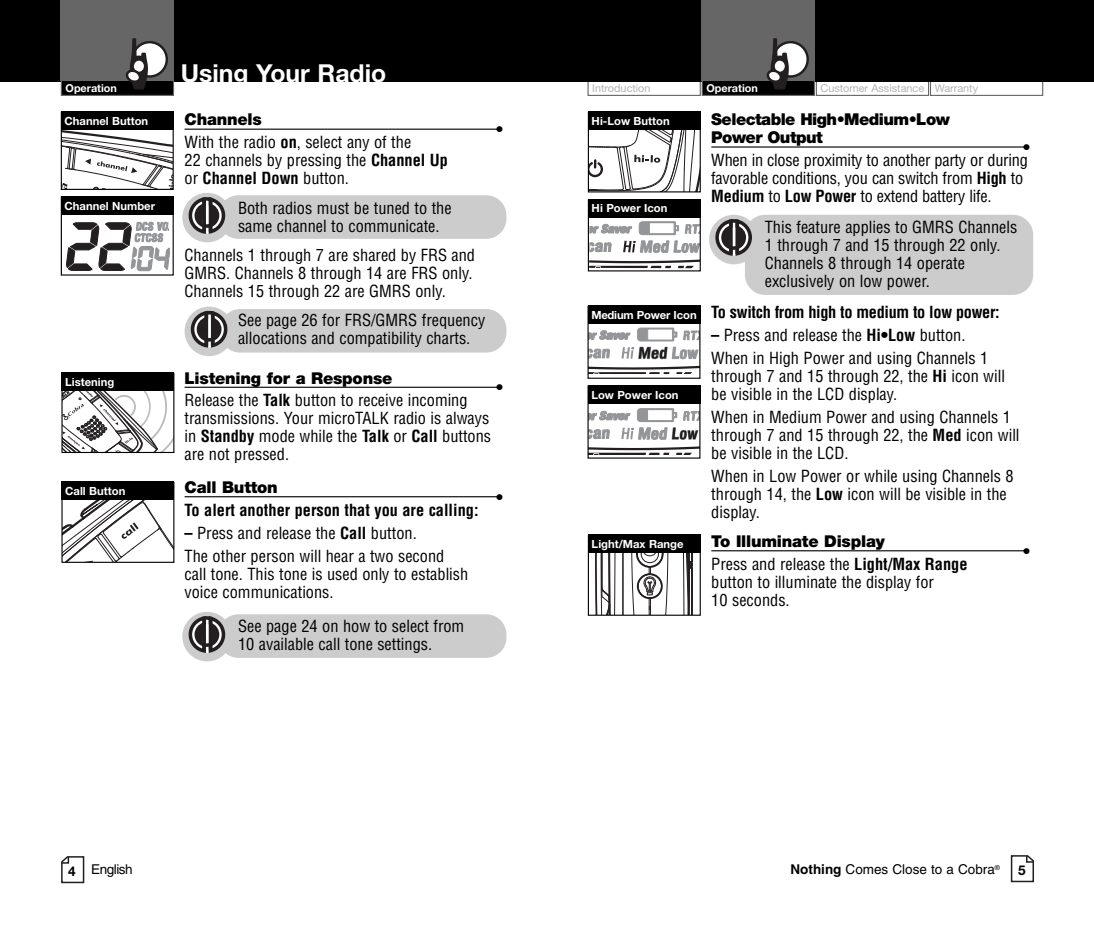
<style>
.page{position:relative;width:1094px;height:932px;background:#fff}
.page>*{position:absolute;margin:0;border:0;box-sizing:border-box;transform-origin:0 0}
.t1{font:700 24.75px "Helvetica Neue";color:#fff}
.t2{font:900 16.43px "Helvetica Neue";color:#000}
.t3{font:condensed 16.2px/18px "Helvetica";color:#000}
.t4{font:900 16.2px "Helvetica Neue";letter-spacing:-.015em;color:#000}
.t5{font:700 condensed 16.2px "Helvetica";color:#000}
.t6{font:900 16.2px/18px "Helvetica Neue";letter-spacing:-.035em;color:#000}
.t7{font:700 condensed 16.2px "Helvetica";letter-spacing:-.02em;color:#000}
.t8{font:13.5px "Helvetica";color:#000}
.t9{font:13.5px "Helvetica";letter-spacing:-.035em;color:#000}
.t10{font:700 13.5px "Helvetica Neue";color:#000}
.t11{font:700 11.25px "Helvetica Neue";color:#fff}
.t12{font:10.8px "Helvetica Neue";color:#b3b3b3}
.t13{font:700 10.8px "Helvetica Neue";color:#fff}
.t14{font:6.75px "Helvetica";color:#000}
.s1{font-weight:700}
.s2{font-family:"Helvetica Neue";font-weight:700}
</style>
<div class="page">
<div style="left:218px;top:614px;width:288px;height:44px;background:#ccc;border-radius:20px"></div>
<div style="left:182px;top:612px;width:50px;height:49px;background:#ccc;border-radius:50%"></div>
<svg style="left:187px;top:615px;width:40px;height:40px"></svg>
<div style="left:220px;top:309px;width:286px;height:43px;background:#ccc;border-radius:20px"></div>
<div style="left:184px;top:306px;width:49px;height:50px;background:#ccc;border-radius:50%"></div>
<svg style="left:189px;top:310px;width:40px;height:40px"></svg>
<div style="left:218px;top:195px;width:288px;height:44px;background:#ccc;border-radius:20px"></div>
<div style="left:182px;top:193px;width:50px;height:49px;background:#ccc;border-radius:50%"></div>
<svg style="left:187px;top:196px;width:40px;height:40px"></svg>
<div style="left:745px;top:215px;width:288px;height:80px;background:#ccc;border-radius:20px"></div>
<div style="left:709px;top:215px;width:49px;height:49px;background:#ccc;border-radius:50%"></div>
<svg style="left:713px;top:218px;width:40px;height:40px"></svg>
<div style="left:930px;top:79px;width:113px;height:17px;border:1px solid #666"></div>
<div style="left:815px;top:79px;width:114px;height:17px;border:1px solid #666"></div>
<div style="left:587px;top:79px;width:114px;height:17px;border:1px solid #666"></div>
<svg style="left:1010px;top:855px;width:24px;height:27px"></svg>
<div style="left:547px;top:0;width:547px;height:81px;background:#000"></div>
<div style="left:702px;top:80px;width:111px;height:15px;background:#000"></div>
<div style="left:701px;top:79px;width:114px;height:17px;border:1px solid #666"></div>
<div style="left:701px;top:0;width:114px;height:81px;background:#666"></div>
<div style="left:773px;top:42px;width:34px;height:34px;background:#fff;border-radius:50%"></div>
<div style="left:772px;top:41px;width:37px;height:37px;border:2px solid #231f20;border-radius:50%"></div>
<svg style="left:766px;top:38px;width:22px;height:51px"></svg>
<svg style="left:61px;top:856px;width:24px;height:27px"></svg>
<div style="left:0;top:0;width:547px;height:81px;background:#000"></div>
<hr style="left:184px;top:129px;width:318px;height:1px;background:#000">
<hr style="left:184px;top:386px;width:318px;height:2px;background:#000">
<hr style="left:184px;top:496px;width:318px;height:1px;background:#000">
<div style="left:62px;top:80px;width:111px;height:15px;background:#000"></div>
<div style="left:61px;top:79px;width:113px;height:17px;border:1px solid #666"></div>
<div style="left:61px;top:0;width:113px;height:81px;background:#666"></div>
<div style="left:132px;top:42px;width:35px;height:34px;background:#fff;border-radius:50%"></div>
<div style="left:131px;top:41px;width:37px;height:37px;border:2px solid #231f20;border-radius:50%"></div>
<svg style="left:125px;top:38px;width:23px;height:51px"></svg>
<hr style="left:711px;top:146px;width:317px;height:2px;background:#000">
<hr style="left:711px;top:550px;width:317px;height:1px;background:#000">
<svg style="left:63px;top:130px;width:109px;height:58px"></svg>
<div style="left:61px;top:112px;width:113px;height:78px;border:1px solid #000"></div>
<div style="left:61px;top:111px;width:113px;height:19px;background:#000"></div>
<svg style="left:65px;top:214px;width:105px;height:58px"></svg>
<div style="left:61px;top:196px;width:113px;height:18px;background:#000"></div>
<svg style="left:63px;top:391px;width:109px;height:60px"></svg>
<div style="left:61px;top:373px;width:113px;height:80px;border:1px solid #000"></div>
<div style="left:61px;top:372px;width:113px;height:19px;background:#000"></div>
<svg style="left:63px;top:500px;width:109px;height:61px"></svg>
<div style="left:61px;top:482px;width:113px;height:81px;border:1px solid #000"></div>
<div style="left:61px;top:482px;width:113px;height:18px;background:#000"></div>
<svg style="left:590px;top:130px;width:108px;height:60px"></svg>
<div style="left:588px;top:112px;width:112px;height:80px;border:1px solid #000"></div>
<div style="left:588px;top:111px;width:112px;height:19px;background:#000"></div>
<svg style="left:590px;top:259px;width:108px;height:9px"></svg>
<svg style="left:590px;top:217px;width:108px;height:35px"></svg>
<div style="left:588px;top:199px;width:112px;height:18px;background:#000"></div>
<svg style="left:589px;top:446px;width:109px;height:9px"></svg>
<svg style="left:589px;top:403px;width:109px;height:36px"></svg>
<div style="left:587px;top:385px;width:113px;height:18px;background:#000"></div>
<svg style="left:631px;top:553px;width:62px;height:60px"></svg>
<svg style="left:595px;top:553px;width:28px;height:60px"></svg>
<div style="left:588px;top:535px;width:112px;height:80px;border:1px solid #000"></div>
<div style="left:588px;top:535px;width:112px;height:18px;background:#000"></div>
<svg style="left:589px;top:323px;width:109px;height:51px"></svg>
<div style="left:587px;top:306px;width:113px;height:73px;border:1px solid #000"></div>
<div style="left:587px;top:305px;width:113px;height:18px;background:#000"></div>
<p class="t13" style="left:66px;top:84px;width:53px">Operation</p>
<p class="t11" style="left:65px;top:117px;width:85px">Channel Button</p>
<p class="t11" style="left:65px;top:202px;width:92px">Channel Number</p>
<p class="t11" style="left:65px;top:378px;width:51px">Listening</p>
<p class="t11" style="left:65px;top:487px;width:62px">Call Button</p>
<h1 class="t1" style="left:181px;top:64px;width:207px">Using Your Radio</h1>
<p class="t4" style="left:184px;top:114px;width:79px">Channels</p>
<p class="t3" style="left:184px;top:135px;width:265px">With the radio <span class="s1">on</span>, select any of the<br>22 channels by pressing the <span class="s1">Channel Up </span>or <span class="s1">Channel Down</span> button.</p>
<p class="t3" style="left:238px;top:200px;width:215px">Both radios must be tuned to the same channel to communicate.</p>
<p class="t3" style="left:185px;top:247px;width:292px">Channels 1 through 7 are shared by FRS and<br>GMRS. Channels 8 through 14 are FRS only.<br>Channels 15 through 22 are GMRS only.</p>
<p class="t3" style="left:238px;top:313px;width:249px">See page 26 for FRS/GMRS frequency allocations and compatibility charts.</p>
<p class="t4" style="left:184px;top:372px;width:209px">Listening for a Response</p>
<p class="t2" style="left:495px;top:123px;width:10px">•</p>
<p class="t2" style="left:495px;top:381px;width:10px">•</p>
<p class="t3" style="left:184px;top:393px;width:308px">Release the <span class="s1">Talk</span> button to receive incoming transmissions. Your microTALK radio is always in <span class="s1">Standby</span> mode while the <span class="s1">Talk</span> or <span class="s1">Call</span> buttons are not pressed.</p>
<p class="t4" style="left:184px;top:481px;width:95px">Call Button</p>
<p class="t2" style="left:495px;top:491px;width:10px">•</p>
<p class="t5" style="left:184px;top:504px;width:295px">To alert another person that you are calling:</p>
<p class="t3" style="left:184px;top:522px;width:261px;line-height:22.9px"><span class="s1">–</span> Press and release the <span class="s1">Call</span> button.<br>The other person will hear a two second</p>
<p class="t3" style="left:185px;top:566px;width:285px">call tone. This tone is used only to establish voice communications.</p>
<p class="t3" style="left:238px;top:618px;width:228px">See page 24 on how to select from<br>10 available call tone settings.</p>
<p class="t9" style="left:68px;top:864px;width:66px"><span class="s2">4</span> English</p>
<p class="t12" style="left:592px;top:84px;width:60px">Introduction</p>
<p class="t12" style="left:820px;top:84px;width:159px">Customer Assistance Warranty</p>
<p class="t13" style="left:706px;top:84px;width:53px">Operation</p>
<p class="t11" style="left:591px;top:117px;width:79px">Hi-Low Button</p>
<p class="t11" style="left:591px;top:204px;width:77px">Hi Power Icon</p>
<p class="t11" style="left:591px;top:311px;width:107px">Medium Power Icon</p>
<p class="t11" style="left:591px;top:390px;width:89px">Low Power Icon</p>
<p class="t11" style="left:591px;top:540px;width:93px">Light/Max Range</p>
<p class="t6" style="left:711px;top:112px;width:240px">Selectable High•Medium•Low<br>Power Output</p>
<p class="t2" style="left:1022px;top:141px;width:10px">•</p>
<p class="t3" style="left:711px;top:153px;width:318px">When in close proximity to another party or during favorable conditions, you can switch from <span class="s1">High</span> to<br><span class="s1">Medium</span> to <span class="s1">Low Power</span> to extend battery life.</p>
<p class="t3" style="left:764px;top:220px;width:254px">This feature applies to GMRS Channels<br>1 through 7 and 15 through 22 only.<br>Channels 8 through 14 operate exclusively on low power.</p>
<p class="t7" style="left:711px;top:306px;width:290px">To switch from high to medium to low power:</p>
<p class="t3" style="left:711px;top:325px;width:278px;line-height:22.9px"><span class="s1">–</span> Press and release the <span class="s1">Hi•Low</span> button.<br>When in High Power and using Channels 1</p>
<p class="t3" style="left:711px;top:368px;width:295px">through 7 and 15 through 22, the <span class="s1">Hi</span> icon will be visible in the LCD display.</p>
<p class="t3" style="left:711px;top:409px;width:310px">When in Medium Power and using Channels 1 through 7 and 15 through 22, the <span class="s1">Med</span> icon will be visible in the LCD.</p>
<p class="t3" style="left:711px;top:468px;width:304px">When in Low Power or while using Channels 8 through 14, the <span class="s1">Low</span> icon will be visible in the display.</p>
<p class="t4" style="left:711px;top:535px;width:175px">To Illuminate Display</p>
<p class="t2" style="left:1022px;top:545px;width:10px">•</p>
<p class="t3" style="left:711px;top:556px;width:258px">Press and release the <span class="s1">Light/Max Range </span>button to illuminate the display for<br>10 seconds.</p>
<p class="t8" style="left:790px;top:864px;width:206px"><span class="s1">Nothing</span> Comes Close to a Cobra</p>
<p class="t10" style="left:1018px;top:865px;width:9px">5</p>
<p class="t14" style="left:994px;top:864px;width:6px">®</p>
</div>
